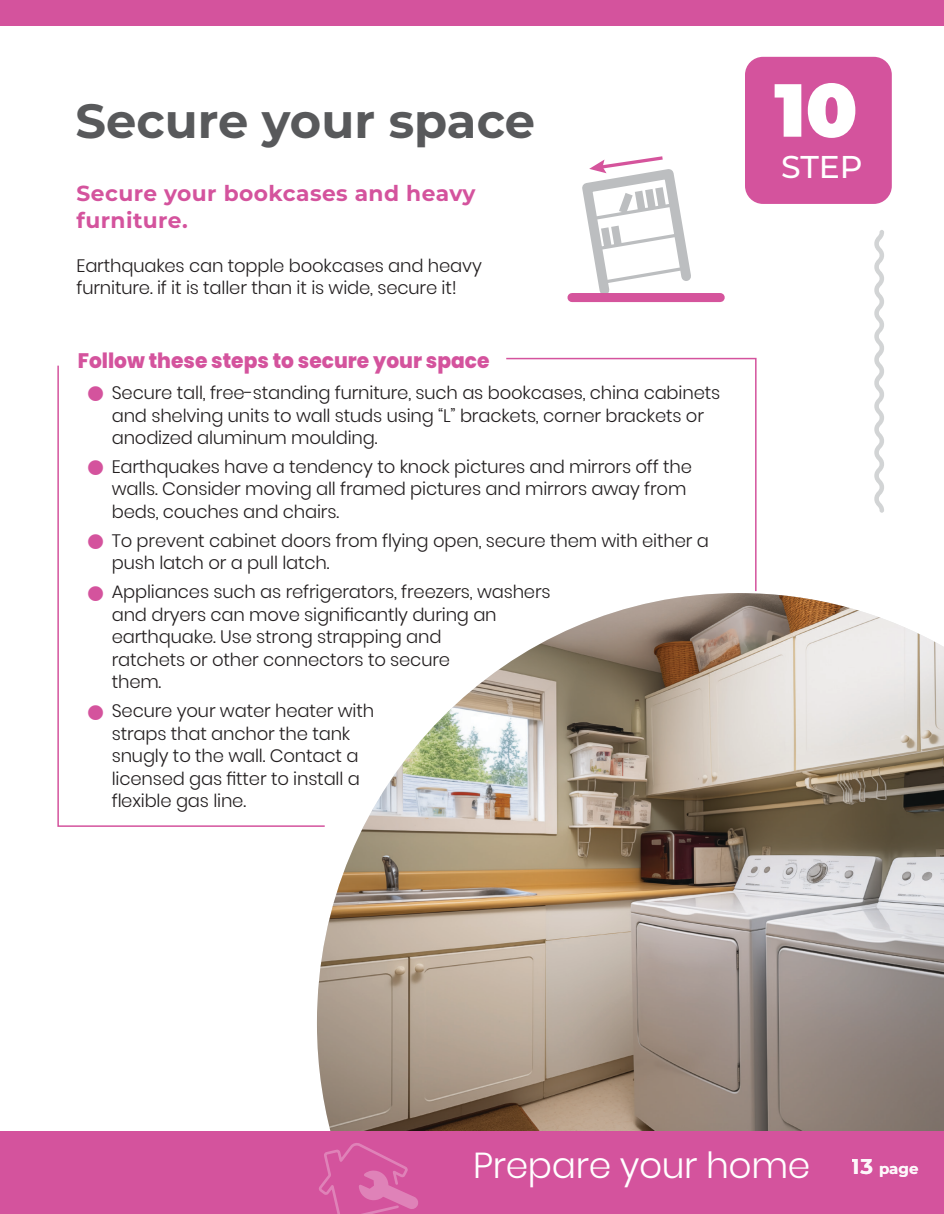
<style>
.page{position:relative;width:944px;height:1214px;background:#fff}
.page>*{position:absolute;margin:0;border:0;box-sizing:border-box;transform-origin:0 0}
.t1{font:900 75px "Montserrat";color:#fff}
.t2{font:700 48px "Montserrat";color:#58595b}
.t3{font:300 36px "Poppins";letter-spacing:-.01em;color:#fff}
.t4{font:500 31.5px "Montserrat";color:#fff}
.highlight{font:700 21.75px/27px "Montserrat";letter-spacing:.02em;color:#d4539d}
.subtitel2{font:800 21px "Poppins";color:#d4539d;scale:.96 1}
.copy_-_base{font:300 18px/22.5px "Poppins";letter-spacing:-.01em;color:#231f20}
.t5{font:700 15px "Montserrat";color:#fff}
.s1{font-size:21.45px}
</style>
<div class="page">
<img style="left:317px;top:593px;width:627px;height:538px">
<div style="left:745px;top:57px;width:146px;height:147px;background:#d4539d;border-radius:18px"></div>
<div style="left:0;top:1131px;width:944px;height:83px;background:#d4539d"></div>
<div style="left:0;top:0;width:944px;height:26px;background:#d4539d"></div>
<svg style="left:317px;top:1111px;width:141px;height:103px"></svg>
<svg style="left:874px;top:230px;width:10px;height:283px"></svg>
<svg style="left:57px;top:365px;width:269px;height:462px"></svg>
<svg style="left:506px;top:357px;width:251px;height:235px"></svg>
<div style="left:572px;top:293px;width:148px;height:9px;background:#d5549c"></div>
<svg style="left:582px;top:156px;width:109px;height:137px"></svg>
<svg style="left:88px;top:387px;width:15px;height:14px"></svg>
<svg style="left:88px;top:460px;width:15px;height:15px"></svg>
<svg style="left:88px;top:534px;width:15px;height:15px"></svg>
<svg style="left:88px;top:586px;width:15px;height:15px"></svg>
<svg style="left:88px;top:705px;width:15px;height:15px"></svg>
<p class="t2" style="left:75px;top:86px;width:461px">Secure your space</p>
<p class="highlight" style="left:77px;top:179px;width:400px">Secure your bookcases and heavy furniture.</p>
<p class="copy_-_base" style="left:77px;top:254px;width:407px">Earthquakes can topple bookcases and heavy furniture. if it is taller than it is wide, secure it!</p>
<p class="subtitel2" style="left:78px;top:348px;width:430px">Follow these steps to secure your space</p>
<p class="copy_-_base" style="left:112px;top:381px;width:610px">Secure tall, free-standing furniture, such as bookcases, china cabinets and shelving units to wall studs using “L” brackets, corner brackets or anodized aluminum moulding.</p>
<p class="copy_-_base" style="left:112px;top:455px;width:581px">Earthquakes have a tendency to knock pictures and mirrors off the walls. Consider moving all framed pictures and mirrors away from beds, couches and chairs.</p>
<p class="copy_-_base" style="left:112px;top:529px;width:598px">To prevent cabinet doors from flying open, secure them with either a push latch or a pull latch.</p>
<p class="copy_-_base" style="left:112px;top:581px;width:440px">Appliances such as refrigerators, freezers, washers and dryers can move significantly during an earthquake. Use strong strapping and<br>ratchets or other connectors to secure<br>them.</p>
<p class="copy_-_base" style="left:112px;top:699px;width:264px">Secure your water heater with straps that anchor the tank snugly to the wall. Contact a licensed gas fitter to install a flexible gas line.</p>
<p class="t1" style="left:774px;top:54px;width:85px">10</p>
<h3 class="t4" style="left:781px;top:145px;width:83px">STEP</h3>
<h3 class="t3" style="left:473px;top:1144px;width:339px">Prepare your home</h3>
<p class="t5" style="left:852px;top:1157px;width:68px"><span class="s1">13</span> page</p>
</div>
